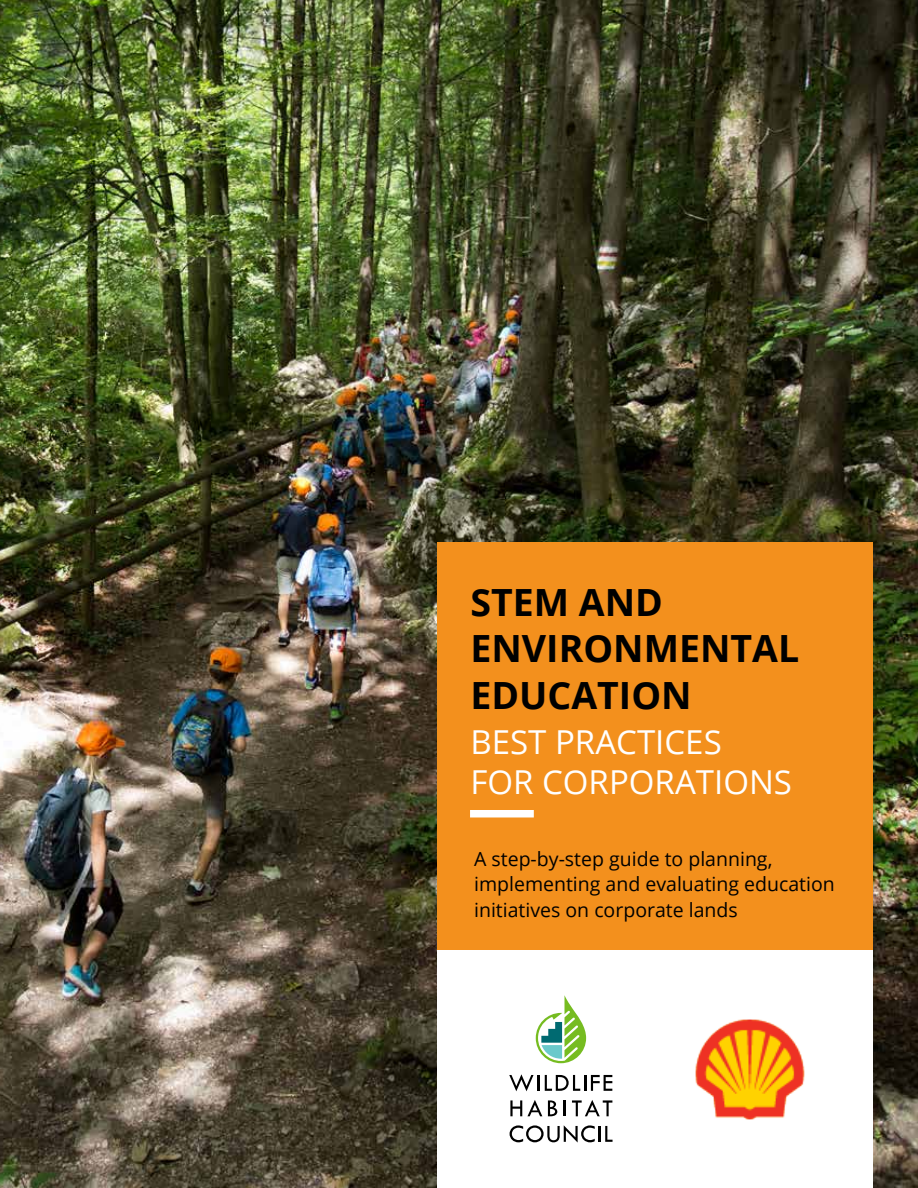
<style>
.page{position:relative;width:918px;height:1188px;background:#fff}
.page>*{position:absolute;margin:0;border:0;box-sizing:border-box;transform-origin:0 0}
.t1{font:700 37.5px/46.5px "Open Sans";color:#000}
.t2{font:33px/40.5px "Open Sans";color:#fff}
.t3{font:19.5px/25.5px "Open Sans";color:#000}
</style>
<div class="page">
<img style="left:0;top:0;width:918px;height:1188px">
<div style="left:437px;top:542px;width:435px;height:413px;background:#f3901d"></div>
<div style="left:470px;top:810px;width:64px;height:7px;background:#fff"></div>
<div style="left:437px;top:950px;width:435px;height:238px;background:#fff"></div>
<svg style="left:536px;top:996px;width:50px;height:67px"></svg>
<svg style="left:509px;top:1074px;width:30px;height:17px"></svg>
<svg style="left:545px;top:1075px;width:67px;height:16px"></svg>
<svg style="left:510px;top:1100px;width:32px;height:16px"></svg>
<svg style="left:548px;top:1100px;width:9px;height:16px"></svg>
<svg style="left:564px;top:1100px;width:2px;height:16px"></svg>
<svg style="left:572px;top:1100px;width:40px;height:16px"></svg>
<svg style="left:510px;top:1125px;width:103px;height:18px"></svg>
<img style="left:695px;top:1019px;width:110px;height:101px">
<h1 class="t1" style="left:470px;top:578px;width:330px">STEM AND<br>ENVIRONMENTAL<br>EDUCATION</h1>
<h2 class="t2" style="left:470px;top:721px;width:323px">BEST PRACTICES<br>FOR CORPORATIONS</h2>
<p class="t3" style="left:474px;top:845px;width:362px">A step-by-step guide to planning, implementing and evaluating education initiatives on corporate lands</p>
</div>
